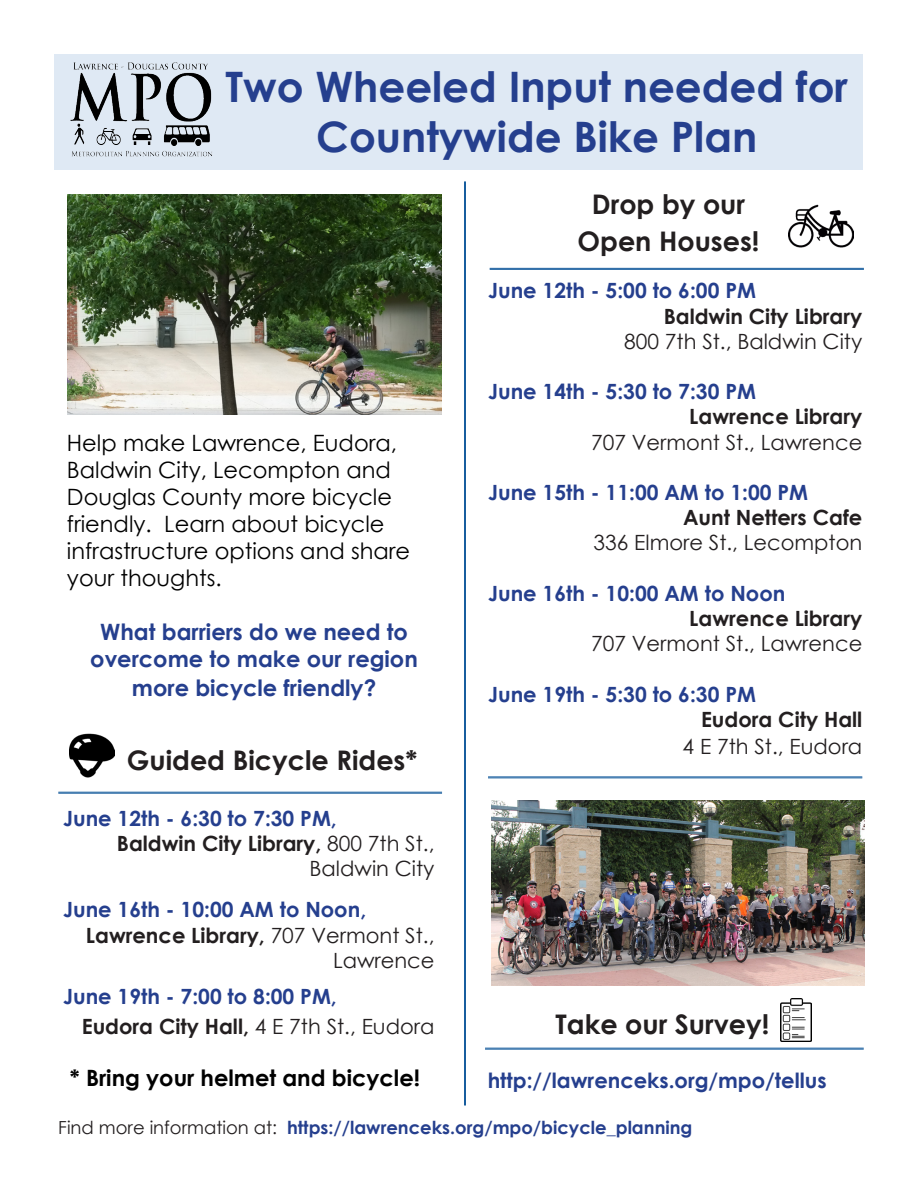
<style>
.page{position:relative;width:918px;height:1188px;background:#fff}
.page>*{position:absolute;margin:0;border:0;box-sizing:border-box;transform-origin:0 0}
.t1{font:700 42px "Century Gothic";color:#253f8e}
.t2{font:700 27px "Century Gothic";color:#231f20}
.t3{font:22.5px/27px "Century Gothic";color:#000}
.t4{font:700 22.5px/27.9px "Century Gothic";color:#253f8e;text-align:center}
.t5{font:700 22.5px "Century Gothic";color:#000}
.t6{font:700 21px "Century Gothic";color:#253f8e}
.t7{font:21px/25.2px "Century Gothic";color:#231f20;text-align:right}
.t8{font:700 21px "Century Gothic";color:#231f20}
.t9{font:700 18px "Century Gothic";color:#253f8e}
.s1{font-weight:700}
.s2{font-weight:400}
.s3{font-weight:400;color:#231f20}
</style>
<div class="page">
<div style="left:55px;top:55px;width:808px;height:115px;background:#dfe9f4"></div>
<img style="left:68px;top:194px;width:374px;height:221px">
<hr style="left:464px;top:181px;width:1px;height:925px;background:#175d9e">
<hr style="left:465px;top:181px;width:1px;height:925px;background:#175d9e">
<hr style="left:490px;top:268px;width:374px;height:1px;background:#175d9e">
<hr style="left:490px;top:269px;width:374px;height:1px;background:#175d9e">
<hr style="left:488px;top:777px;width:374px;height:1px;background:#175d9e">
<hr style="left:488px;top:778px;width:374px;height:1px;background:#175d9e">
<img style="left:70px;top:62px;width:142px;height:95px">
<hr style="left:58px;top:792px;width:384px;height:1px;background:#175d9e">
<hr style="left:58px;top:793px;width:384px;height:1px;background:#175d9e">
<img style="left:788px;top:204px;width:66px;height:44px">
<img style="left:491px;top:801px;width:374px;height:185px">
<img style="left:70px;top:734px;width:44px;height:44px">
<hr style="left:485px;top:1048px;width:379px;height:1px;background:#175d9e">
<hr style="left:485px;top:1049px;width:379px;height:1px;background:#175d9e">
<img style="left:780px;top:999px;width:31px;height:43px">
<p class="t1" style="left:226px;top:55px;width:624px">Two Wheeled Input needed for</p>
<p class="t1" style="left:316px;top:105px;width:442px">Countywide Bike Plan</p>
<p class="t3" style="left:67px;top:429px;width:345px">Help make Lawrence, Eudora,<br>Baldwin City, Lecompton and<br>Douglas County more bicycle friendly. Learn about bicycle infrastructure options and share your thoughts.</p>
<p class="t4" style="left:90px;top:617px;width:329px">What barriers do we need to overcome to make our region more bicycle friendly?</p>
<p class="t2" style="left:127px;top:740px;width:292px">Guided Bicycle Rides*</p>
<p class="t6" style="left:63px;top:802px;width:275px">June 12th - 6:30 to 7:30 PM,</p>
<p class="t7" style="left:117px;top:830px;width:319px"><span class="s1">Baldwin City Library,</span> 800 7th St.,<br>Baldwin City</p>
<p class="t6" style="left:63px;top:894px;width:305px">June 16th - 10:00 AM to Noon,</p>
<p class="t7" style="left:86px;top:922px;width:350px"><span class="s1">Lawrence Library,</span> 707 Vermont St.,<br>Lawrence</p>
<p class="t6" style="left:63px;top:980px;width:275px">June 19th - 7:00 to 8:00 PM,</p>
<p class="t8" style="left:82px;top:1011px;width:354px">Eudora City Hall, <span class="s2">4 E 7th St., Eudora</span></p>
<p class="t5" style="left:70px;top:1061px;width:352px">* Bring your helmet and bicycle!</p>
<p class="t2" style="left:592px;top:183px;width:155px">Drop by our</p>
<p class="t2" style="left:578px;top:221px;width:183px">Open Houses!</p>
<p class="t6" style="left:488px;top:275px;width:269px">June 12th - 5:00 to 6:00 PM</p>
<p class="t8" style="left:664px;top:300px;width:200px">Baldwin City Library</p>
<p class="t7" style="left:624px;top:328px;width:240px">800 7th St., Baldwin City</p>
<p class="t6" style="left:488px;top:376px;width:269px">June 14th - 5:30 to 7:30 PM</p>
<p class="t8" style="left:689px;top:401px;width:175px">Lawrence Library</p>
<p class="t7" style="left:591px;top:429px;width:273px">707 Vermont St., Lawrence</p>
<p class="t6" style="left:488px;top:477px;width:322px">June 15th - 11:00 AM to 1:00 PM</p>
<p class="t8" style="left:683px;top:502px;width:181px">Aunt Netters Cafe</p>
<p class="t7" style="left:593px;top:530px;width:270px">336 Elmore St., Lecompton</p>
<p class="t6" style="left:488px;top:577px;width:299px">June 16th - 10:00 AM to Noon</p>
<p class="t8" style="left:689px;top:603px;width:175px">Lawrence Library</p>
<p class="t7" style="left:591px;top:631px;width:273px">707 Vermont St., Lawrence</p>
<p class="t6" style="left:488px;top:678px;width:269px">June 19th - 5:30 to 6:30 PM</p>
<p class="t8" style="left:701px;top:703px;width:163px">Eudora City Hall</p>
<p class="t7" style="left:683px;top:733px;width:181px">4 E 7th St., Eudora</p>
<p class="t2" style="left:556px;top:1004px;width:215px">Take our Survey!</p>
<p class="t6" style="left:488px;top:1064px;width:340px">http://lawrenceks.org/mpo/tellus</p>
<p class="t9" style="left:58px;top:1114px;width:636px"><span class="s3">Find more information at:</span> https://lawrenceks.org/mpo/bicycle_planning</p>
</div>
